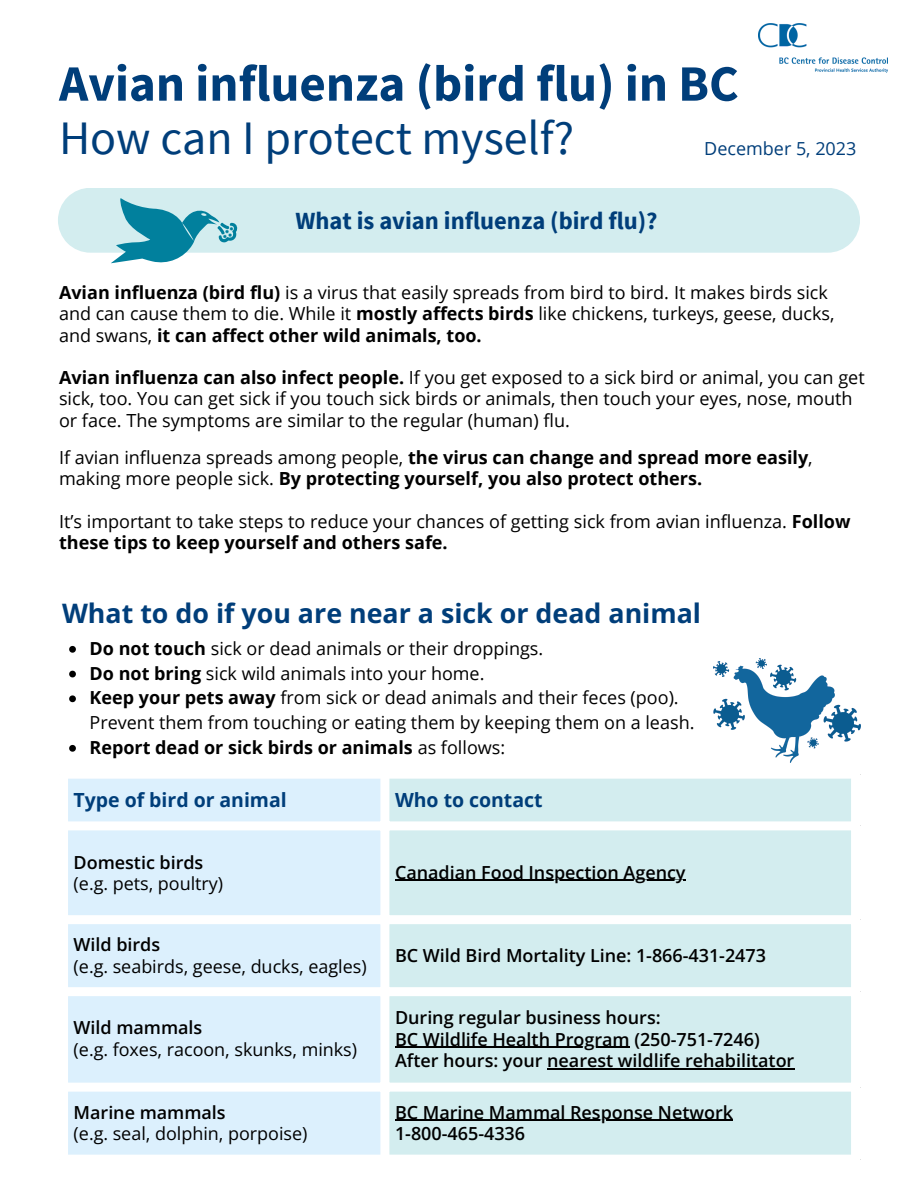
<style>
.page{position:relative;width:918px;height:1188px;background:#fff}
.page>*{position:absolute;margin:0;border:0;box-sizing:border-box;transform-origin:0 0}
.t1{font:700 51px "Source Sans Pro";color:#003e7a}
.t2{font:48px "Source Sans Pro";color:#003e7a}
.t3{font:700 26.85px "Open Sans";color:#003e7a}
.t4{font:700 24.6px "Source Sans Pro";color:#003e7a}
.t5{font:700 19.5px "Open Sans";color:#003e7a}
.t6{font:18px/21.3px "Open Sans";color:#000}
.t7{font:600 18px "Open Sans";color:#000}
.t8{font:700 18px/21.3px "Open Sans";color:#000}
.t9{font:18px "Open Sans";color:#003e7a}
.s1{font-weight:700}
.s2{font-weight:400}
</style>
<div class="page">
<div style="left:58px;top:188px;width:802px;height:65px;background:#d3edef"></div>
<img style="left:759px;top:23px;width:128px;height:50px">
<svg style="left:92px;top:188px;width:150px;height:76px;background:#93cbd6"></svg>
<svg style="left:69px;top:646px;width:7px;height:7px"></svg>
<svg style="left:69px;top:671px;width:7px;height:6px"></svg>
<svg style="left:69px;top:695px;width:7px;height:7px"></svg>
<svg style="left:69px;top:745px;width:7px;height:7px"></svg>
<div style="left:68px;top:779px;width:312px;height:376px;background:#dcf0fd"></div>
<div style="left:389px;top:779px;width:462px;height:376px;background:#d3edef"></div>
<hr style="left:395px;top:880px;width:291px;height:1px;background:#000">
<hr style="left:395px;top:1047px;width:235px;height:1px;background:#000">
<hr style="left:547px;top:1068px;width:247px;height:1px;background:#000">
<hr style="left:395px;top:1120px;width:338px;height:1px;background:#000">
<div style="left:59px;top:821px;width:801px;height:9px;background:#fff"></div>
<div style="left:59px;top:915px;width:801px;height:9px;background:#fff"></div>
<div style="left:59px;top:987px;width:801px;height:9px;background:#fff"></div>
<div style="left:59px;top:1083px;width:801px;height:9px;background:#fff"></div>
<img style="left:713px;top:658px;width:147px;height:105px">
<p class="t1" style="left:59px;top:51px;width:681px">Avian influenza (bird flu) in BC</p>
<p class="t2" style="left:59px;top:106px;width:517px">How can I protect myself?</p>
<p class="t9" style="left:704px;top:135px;width:154px">December 5, 2023</p>
<p class="t4" style="left:295px;top:205px;width:364px">What is avian influenza (bird flu)?</p>
<p class="t6" style="left:59px;top:281px;width:777px"><span class="s1">Avian influenza (bird flu)</span> is a virus that easily spreads from bird to bird. It makes birds sick and can cause them to die. While it <span class="s1">mostly affects birds</span> like chickens, turkeys, geese, ducks, and swans, <span class="s1">it can affect other wild animals, too.</span></p>
<p class="t6" style="left:59px;top:366px;width:807px"><span class="s1">Avian influenza can also infect people.</span> If you get exposed to a sick bird or animal, you can get sick, too. You can get sick if you touch sick birds or animals, then touch your eyes, nose, mouth or face. The symptoms are similar to the regular (human) flu.</p>
<p class="t8" style="left:59px;top:446px;width:755px"><span class="s2">If avian influenza spreads among people,</span> the virus can change and spread more easily<span class="s2">, making more people sick.</span> By protecting yourself, you also protect others.</p>
<p class="t6" style="left:59px;top:510px;width:793px">It’s important to take steps to reduce your chances of getting sick from avian influenza. <span class="s1">Follow these tips to keep yourself and others safe.</span></p>
<p class="t3" style="left:62px;top:594px;width:641px">What to do if you are near a sick or dead animal</p>
<p class="t6" style="left:90px;top:637px;width:455px"><span class="s1">Do not touch</span> sick or dead animals or their droppings.</p>
<p class="t6" style="left:90px;top:662px;width:396px"><span class="s1">Do not bring</span> sick wild animals into your home.</p>
<p class="t6" style="left:90px;top:685px;width:606px;line-height:24.8px"><span class="s1">Keep your pets away</span> from sick or dead animals and their feces (poo).<br>Prevent them from touching or eating them by keeping them on a leash.</p>
<p class="t8" style="left:90px;top:736px;width:417px">Report dead or sick birds or animals <span class="s2">as follows:</span></p>
<p class="t5" style="left:74px;top:786px;width:215px">Type of bird or animal</p>
<p class="t5" style="left:395px;top:786px;width:149px">Who to contact</p>
<p class="t7" style="left:74px;top:849px;width:131px">Domestic birds</p>
<p class="t6" style="left:74px;top:872px;width:151px">(e.g. pets, poultry)</p>
<p class="t7" style="left:74px;top:932px;width:88px">Wild birds</p>
<p class="t6" style="left:74px;top:955px;width:295px">(e.g. seabirds, geese, ducks, eagles)</p>
<p class="t7" style="left:74px;top:1015px;width:130px">Wild mammals</p>
<p class="t6" style="left:74px;top:1038px;width:285px">(e.g. foxes, racoon, skunks, minks)</p>
<p class="t7" style="left:74px;top:1099px;width:153px">Marine mammals</p>
<p class="t6" style="left:74px;top:1122px;width:235px">(e.g. seal, dolphin, porpoise)</p>
<p class="t7" style="left:395px;top:860px;width:292px">Canadian Food Inspection Agency</p>
<p class="t7" style="left:395px;top:943px;width:373px">BC Wild Bird Mortality Line: 1-866-431-2473</p>
<p class="t7" style="left:395px;top:1005px;width:267px">During regular business hours:</p>
<p class="t7" style="left:395px;top:1026px;width:366px">BC Wildlife Health Program (250-751-7246)</p>
<p class="t7" style="left:395px;top:1048px;width:401px">After hours: your nearest wildlife rehabilitator</p>
<p class="t7" style="left:395px;top:1099px;width:339px">BC Marine Mammal Response Network</p>
<p class="t7" style="left:395px;top:1121px;width:132px">1-800-465-4336</p>
</div>
